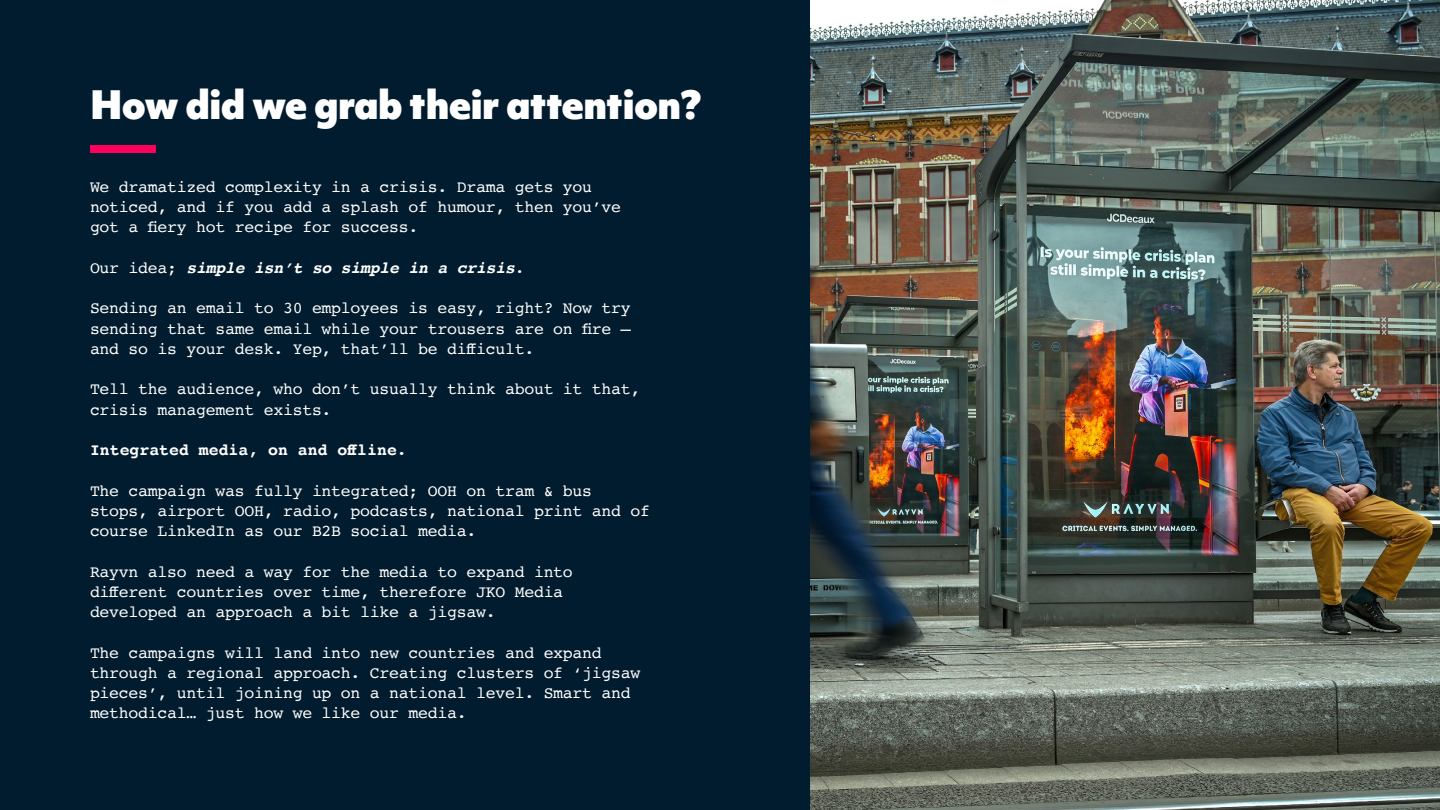
<style>
.page{position:relative;width:1440px;height:810px;background:#fff}
.page>*{position:absolute;margin:0;border:0;box-sizing:border-box;transform-origin:0 0}
.t1{font:900 37.5px "Objektiv Mk 1";letter-spacing:-.015em;color:#fff}
.t2{font:16.5px/20.2px "Courier";letter-spacing:-.015em;color:#fff}
.t3{font:italic 700 16.5px "Courier";letter-spacing:-.015em;color:#fff}
.t4{font:700 16.5px "Courier";color:#fff}
.s1{font-weight:400;font-style:normal}
</style>
<div class="page">
<img style="left:810px;top:0;width:630px;height:810px">
<div style="left:0;top:0;width:810px;height:810px;background:#001c2e"></div>
<div style="left:90px;top:145px;width:65px;height:8px;background:#ff005c"></div>
<h1 class="t1" style="left:90px;top:77px;width:613px">How did we grab their attention?</h1>
<p class="t2" style="left:90px;top:176px;width:533px">We dramatized complexity in a crisis. Drama gets you noticed, and if you add a splash of humour, then you’ve got a fiery hot recipe for success.</p>
<p class="t3" style="left:90px;top:254px;width:436px"><span class="s1">Our idea;</span> simple isn’t so simple in a crisis<span class="s1">.</span></p>
<p class="t2" style="left:90px;top:298px;width:542px;text-align:justify">Sending an email to 30 employees is easy, right? Now try sending that same email while your trousers are on fire – and so is your desk. Yep, that’ll be difficult.</p>
<p class="t2" style="left:90px;top:379px;width:552px">Tell the audience, who don’t usually think about it that, crisis management exists.</p>
<p class="t4" style="left:90px;top:437px;width:318px">Integrated media, on and offline.</p>
<p class="t2" style="left:90px;top:480px;width:562px">The campaign was fully integrated; OOH on tram &amp; bus stops, airport OOH, radio, podcasts, national print and of course LinkedIn as our B2B social media.</p>
<p class="t2" style="left:90px;top:561px;width:484px">Rayvn also need a way for the media to expand into different countries over time, therefore JKO Media developed an approach a bit like a jigsaw.</p>
<p class="t2" style="left:90px;top:642px;width:552px">The campaigns will land into new countries and expand through a regional approach. Creating clusters of ‘jigsaw pieces’, until joining up on a national level. Smart and methodical… just how we like our media.</p>
</div>
